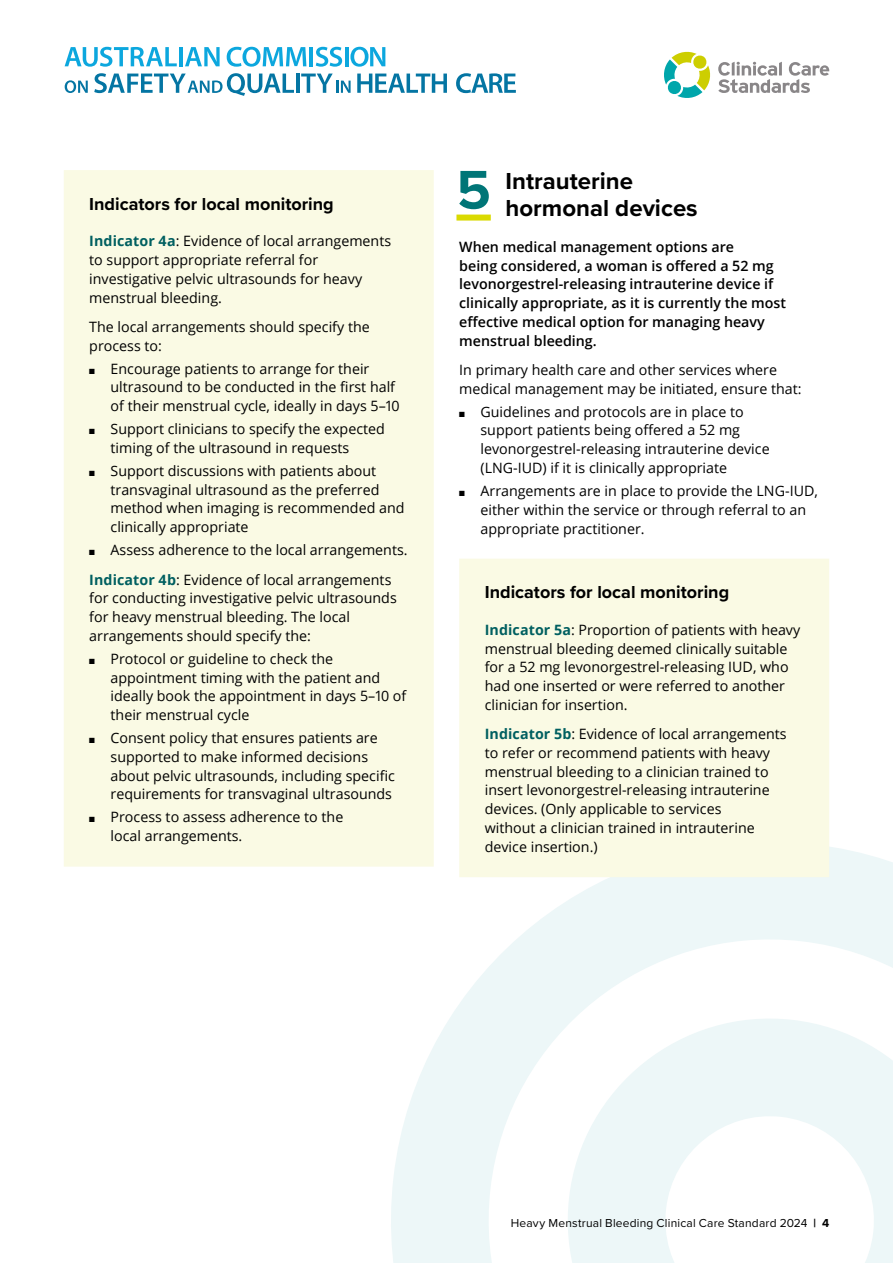
<style>
.page{position:relative;width:893px;height:1263px;background:#fff}
.page>*{position:absolute;margin:0;border:0;box-sizing:border-box;transform-origin:0 0}
.Heading_2__drop_cap_number{font:700 56.4px "Proxima Nova";color:#007577}
.Heading_2__drop_cap_number-2{font:700 24px/27px "Proxima Nova";color:#000}
.Heading_3{font:700 18px "Proxima Nova";color:#000}
.Bullet{font:14.25px/18.8px "Open Sans";color:#000}
.Normal__Indicator{font:14.25px/18.8px "Open Sans";color:#000}
.Normal_Semibold{font:600 14.25px/18.8px "Open Sans";color:#000}
.Bullet_Last_copy{font:14.25px/18.8px "Open Sans";color:#000}
.Normal__Indicator__Before_Bullet{font:14.25px/18.8px "Open Sans";color:#000}
.Normal_Before_Bullet{font:14.25px/18.8px "Open Sans";color:#000}
.t1{font:12px "Proxima Nova";letter-spacing:.015em;color:#000}
.s1{font-weight:700;color:#005f60}
.s2{font-weight:700}
</style>
<div class="page">
<svg style="left:718px;top:62px;width:111px;height:31px"></svg>
<svg style="left:664px;top:51px;width:47px;height:47px"></svg>
<svg style="left:65px;top:47px;width:112px;height:20px"></svg>
<hr style="left:179px;top:47px;width:4px;height:19px;background:#0ca7de">
<svg style="left:185px;top:47px;width:35px;height:19px"></svg>
<svg style="left:227px;top:47px;width:79px;height:20px"></svg>
<hr style="left:310px;top:47px;width:3px;height:19px;background:#0ca7de">
<svg style="left:316px;top:47px;width:26px;height:20px"></svg>
<hr style="left:345px;top:47px;width:3px;height:19px;background:#0ca7de">
<svg style="left:350px;top:47px;width:35px;height:20px"></svg>
<svg style="left:65px;top:80px;width:23px;height:13px"></svg>
<svg style="left:94px;top:73px;width:200px;height:23px"></svg>
<hr style="left:296px;top:74px;width:3px;height:19px;background:#0475a3">
<svg style="left:301px;top:74px;width:50px;height:19px"></svg>
<svg style="left:357px;top:74px;width:90px;height:19px"></svg>
<svg style="left:456px;top:73px;width:60px;height:20px"></svg>
<svg style="left:391px;top:847px;width:502px;height:416px;fill:#edf7f8"></svg>
<svg style="left:556px;top:1007px;width:337px;height:256px;fill:#edf7f8"></svg>
<div style="left:64px;top:170px;width:370px;height:697px;background:#fafae4"></div>
<div style="left:456px;top:215px;width:35px;height:6px;background:#dada00"></div>
<div style="left:459px;top:559px;width:370px;height:318px;background:#fafae4"></div>
<h3 class="Heading_3" style="left:89px;top:190px;width:246px">Indicators for local monitoring</h3>
<p class="Normal__Indicator" style="left:89px;top:231px;width:303px"><span class="s1">Indicator 4a</span>: Evidence of local arrangements to support appropriate referral for investigative pelvic ultrasounds for heavy menstrual bleeding.</p>
<p class="Normal_Before_Bullet" style="left:89px;top:317px;width:282px">The local arrangements should specify the process to:</p>
<p class="Bullet" style="left:111px;top:359px;width:291px;text-indent:-21px">■ Encourage patients to arrange for their ultrasound to be conducted in the first half of their menstrual cycle, ideally in days 5–10</p>
<p class="Bullet" style="left:111px;top:419px;width:276px;text-indent:-21px">■ Support clinicians to specify the expected timing of the ultrasound in requests</p>
<p class="Bullet" style="left:111px;top:461px;width:295px;text-indent:-21px">■ Support discussions with patients about transvaginal ultrasound as the preferred method when imaging is recommended and clinically appropriate</p>
<p class="Bullet_Last_copy" style="left:89px;top:540px;width:320px">■ Assess adherence to the local arrangements.</p>
<p class="Normal__Indicator__Before_Bullet" style="left:89px;top:570px;width:309px"><span class="s1">Indicator 4b</span>: Evidence of local arrangements for conducting investigative pelvic ultrasounds for heavy menstrual bleeding. The local arrangements should specify the:</p>
<p class="Bullet" style="left:111px;top:649px;width:297px;text-indent:-21px">■ Protocol or guideline to check the appointment timing with the patient and ideally book the appointment in days 5–10 of their menstrual cycle</p>
<p class="Bullet" style="left:111px;top:728px;width:286px;text-indent:-21px">■ Consent policy that ensures patients are supported to make informed decisions about pelvic ultrasounds, including specific requirements for transvaginal ultrasounds</p>
<p class="Bullet_Last_copy" style="left:111px;top:807px;width:234px;text-indent:-21px">■ Process to assess adherence to the local arrangements.</p>
<h2 class="Heading_2__drop_cap_number" style="left:456px;top:148px;width:36px">5</h2>
<h2 class="Heading_2__drop_cap_number-2" style="left:506px;top:167px;width:194px">Intrauterine hormonal devices</h2>
<p class="Normal_Semibold" style="left:459px;top:237px;width:328px">When medical management options are<br>being considered, a woman is offered a 52 mg levonorgestrel‑releasing intrauterine device if clinically appropriate, as it is currently the most effective medical option for managing heavy menstrual bleeding.</p>
<p class="Normal_Before_Bullet" style="left:459px;top:360px;width:344px">In primary health care and other services where medical management may be initiated, ensure that:</p>
<p class="Bullet" style="left:480px;top:402px;width:291px;text-indent:-21px">■ Guidelines and protocols are in place to support patients being offered a 52 mg levonorgestrel‑releasing intrauterine device (LNG‑IUD) if it is clinically appropriate</p>
<p class="Bullet_Last_copy" style="left:480px;top:481px;width:339px;text-indent:-21px">■ Arrangements are in place to provide the LNG‑IUD, either within the service or through referral to an appropriate practitioner.</p>
<h3 class="Heading_3" style="left:485px;top:579px;width:246px">Indicators for local monitoring</h3>
<p class="Normal__Indicator" style="left:485px;top:620px;width:317px"><span class="s1">Indicator 5a</span>: Proportion of patients with heavy menstrual bleeding deemed clinically suitable for a 52 mg levonorgestrel‑releasing IUD, who had one inserted or were referred to another clinician for insertion.</p>
<p class="Normal__Indicator" style="left:485px;top:724px;width:303px"><span class="s1">Indicator 5b</span>: Evidence of local arrangements to refer or recommend patients with heavy menstrual bleeding to a clinician trained to insert levonorgestrel‑releasing intrauterine devices. (Only applicable to services<br>without a clinician trained in intrauterine device insertion.)</p>
<p class="t1" style="left:511px;top:1214px;width:320px">Heavy Menstrual Bleeding Clinical Care Standard 2024 <span class="s2">| 4</span></p>
</div>
